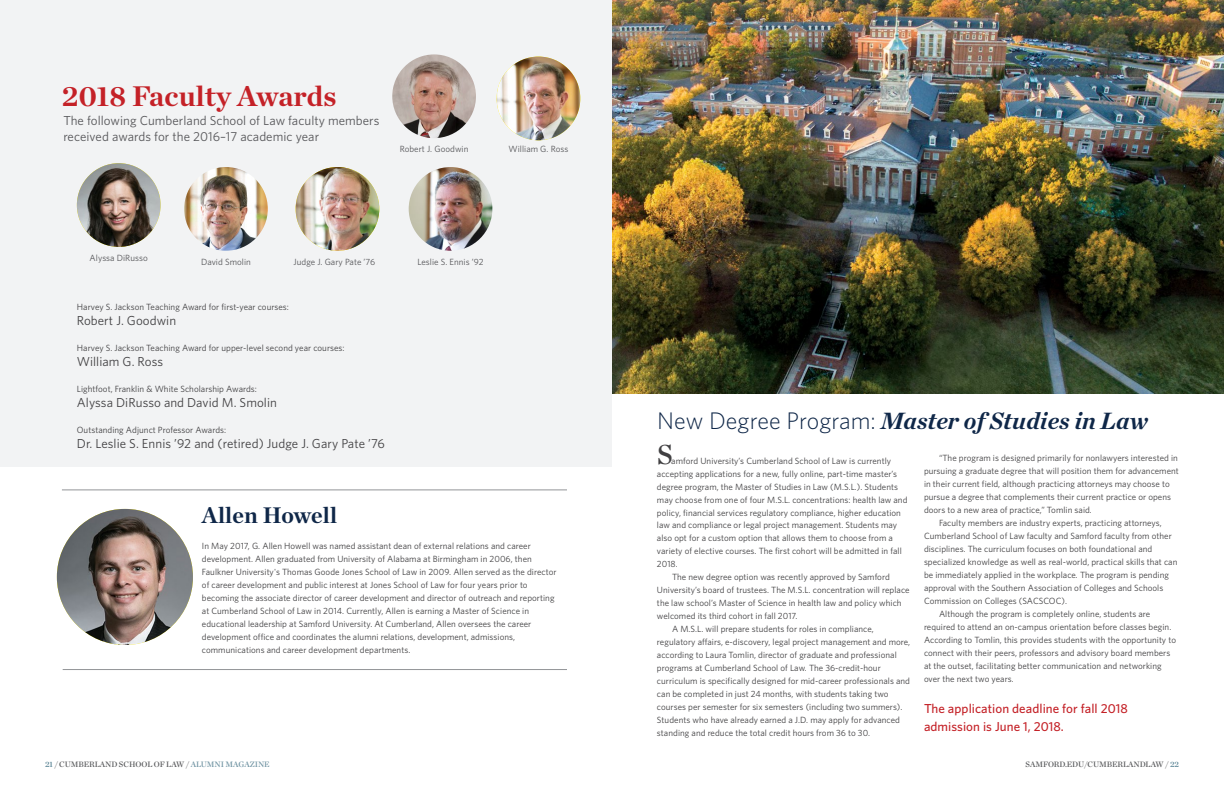
<style>
.page{position:relative;width:1224px;height:792px;background:#fff}
.page>*{position:absolute;margin:0;border:0;box-sizing:border-box;transform-origin:0 0}
.t1{font:700 29px "Chronicle Deck";letter-spacing:.005em;color:#c42127}
.t2{font:28px "Chronicle Deck Semi";color:#414042}
.t3{font:italic 700 24px "Chronicle Deck";letter-spacing:.005em;color:#0f2748}
.t4{font:700 23px "Chronicle Deck";letter-spacing:.005em;color:#0f2748}
.t5{font:13px "Whitney";letter-spacing:.005em;color:#414042}
.t6{font:13px/16px "Whitney";letter-spacing:.005em;color:#565659}
.t7{font:500 13px/18px "Whitney";letter-spacing:.005em;color:#c42127}
.t8{font:9px/13px "Whitney";letter-spacing:.005em;color:#414042}
.t9{font:9px "Whitney";letter-spacing:.005em;color:#565659}
.t10{font:8px "Chronicle Deck Semi";letter-spacing:-.005em;color:#58595b}
.s1{font-family:"Whitney";font-weight:300;font-style:normal}
.s2{color:#527e8f}
.s3{color:#6e92a1}
</style>
<div class="page">
<div style="left:0;top:0;width:612px;height:467px;background:#f2f3f4"></div>
<hr style="left:62px;top:489px;width:505px;height:1px;background:#939598">
<hr style="left:63px;top:669px;width:504px;height:1px;background:#939598">
<img style="left:57px;top:509px;width:136px;height:136px;border-radius:68px">
<img style="left:392px;top:54px;width:84px;height:84px;border-radius:42px">
<img style="left:497px;top:57px;width:83px;height:83px;border-radius:42px">
<img style="left:77px;top:163px;width:84px;height:84px;border-radius:42px">
<img style="left:296px;top:167px;width:83px;height:84px;border-radius:42px">
<img style="left:409px;top:167px;width:83px;height:84px;border-radius:42px">
<img style="left:184px;top:167px;width:84px;height:84px;border-radius:42px">
<img style="left:612px;top:0;width:612px;height:393px">
<h1 class="t1" style="left:62px;top:73px;width:276px">2018 Faculty Awards</h1>
<h3 class="t6" style="left:63px;top:112px;width:318px">The following Cumberland School of Law faculty members received awards for the 2016–17 academic year</h3>
<p class="t9" style="left:400px;top:143px;width:70px">Robert J. Goodwin</p>
<p class="t9" style="left:509px;top:143px;width:61px">William G. Ross</p>
<p class="t9" style="left:90px;top:252px;width:60px">Alyssa DiRusso</p>
<p class="t9" style="left:201px;top:256px;width:51px">David Smolin</p>
<p class="t9" style="left:293px;top:256px;width:83px">Judge J. Gary Pate ’76</p>
<p class="t9" style="left:417px;top:256px;width:68px">Leslie S. Ennis ’92</p>
<p class="t8" style="left:77px;top:300px;width:214px">Harvey S. Jackson Teaching Award for first-year courses:</p>
<h3 class="t5" style="left:77px;top:312px;width:101px">Robert J. Goodwin</h3>
<p class="t8" style="left:77px;top:341px;width:269px">Harvey S. Jackson Teaching Award for upper-level second year courses:</p>
<h3 class="t5" style="left:77px;top:353px;width:88px">William G. Ross</h3>
<p class="t8" style="left:77px;top:382px;width:182px">Lightfoot, Franklin &amp; White Scholarship Awards:</p>
<h3 class="t5" style="left:77px;top:394px;width:202px">Alyssa DiRusso and David M. Smolin</h3>
<p class="t8" style="left:77px;top:423px;width:151px">Outstanding Adjunct Professor Awards:</p>
<h3 class="t5" style="left:77px;top:435px;width:310px">Dr. Leslie S. Ennis ’92 and (retired) Judge J. Gary Pate ’76</h3>
<h3 class="t4" style="left:202px;top:497px;width:137px">Allen Howell</h3>
<p class="t8" style="left:202px;top:539px;width:356px">In May 2017, G. Allen Howell was named assistant dean of external relations and career development. Allen graduated from University of Alabama at Birmingham in 2006, then Faulkner University's Thomas Goode Jones School of Law in 2009. Allen served as the director of career development and public interest at Jones School of Law for four years prior to becoming the associate director of career development and director of outreach and reporting at Cumberland School of Law in 2014. Currently, Allen is earning a Master of Science in educational leadership at Samford University. At Cumberland, Allen oversees the career development office and coordinates the alumni relations, development, admissions, communications and career development departments.</p>
<h3 class="t3" style="left:657px;top:401px;width:492px"><span class="s1">New Degree Program:</span> Master of Studies in Law</h3>
<h2 class="t2" style="left:657px;top:432px;width:17px">S</h2>
<p class="t8" style="left:939px;top:451px;width:240px">“The program is designed primarily for nonlawyers interested in</p>
<p class="t8" style="left:924px;top:464px;width:256px">pursuing a graduate degree that will position them for advancement</p>
<p class="t8" style="left:924px;top:477px;width:247px">in their current field, although practicing attorneys may choose to</p>
<p class="t8" style="left:924px;top:490px;width:249px">pursue a degree that complements their current practice or opens</p>
<p class="t8" style="left:924px;top:503px;width:169px">doors to a new area of practice,” Tomlin said.</p>
<p class="t8" style="left:939px;top:516px;width:224px">Faculty members are industry experts, practicing attorneys,</p>
<p class="t8" style="left:924px;top:529px;width:249px">Cumberland School of Law faculty and Samford faculty from other</p>
<p class="t8" style="left:924px;top:542px;width:230px">disciplines. The curriculum focuses on both foundational and</p>
<p class="t8" style="left:924px;top:555px;width:255px">specialized knowledge as well as real-world, practical skills that can</p>
<p class="t8" style="left:924px;top:568px;width:246px">be immediately applied in the workplace. The program is pending</p>
<p class="t8" style="left:924px;top:581px;width:241px">approval with the Southern Association of Colleges and Schools</p>
<p class="t8" style="left:924px;top:594px;width:145px">Commission on Colleges (SACSCOC).</p>
<p class="t8" style="left:939px;top:607px;width:213px">Although the program is completely online, students are</p>
<p class="t8" style="left:924px;top:620px;width:249px">required to attend an on-campus orientation before classes begin.</p>
<p class="t8" style="left:924px;top:633px;width:254px">According to Tomlin, this provides students with the opportunity to</p>
<p class="t8" style="left:924px;top:646px;width:248px">connect with their peers, professors and advisory board members</p>
<p class="t8" style="left:924px;top:659px;width:239px">at the outset, facilitating better communication and networking</p>
<p class="t8" style="left:924px;top:672px;width:91px">over the next two years.</p>
<h3 class="t7" style="left:924px;top:700px;width:205px">The application deadline for fall 2018 admission is June 1, 2018.</h3>
<p class="t8" style="left:671px;top:454px;width:221px">amford University’s Cumberland School of Law is currently</p>
<p class="t8" style="left:657px;top:467px;width:242px">accepting applications for a new, fully online, part-time master’s</p>
<p class="t8" style="left:657px;top:480px;width:243px">degree program, the Master of Studies in Law (M.S.L.). Students</p>
<p class="t8" style="left:657px;top:493px;width:252px">may choose from one of four M.S.L. concentrations: health law and</p>
<p class="t8" style="left:657px;top:506px;width:246px">policy, financial services regulatory compliance, higher education</p>
<p class="t8" style="left:657px;top:519px;width:242px">law and compliance or legal project management. Students may</p>
<p class="t8" style="left:657px;top:532px;width:237px">also opt for a custom option that allows them to choose from a</p>
<p class="t8" style="left:657px;top:545px;width:246px">variety of elective courses. The first cohort will be admitted in fall</p>
<p class="t8" style="left:657px;top:558px;width:22px">2018.</p>
<p class="t8" style="left:672px;top:571px;width:219px">The new degree option was recently approved by Samford</p>
<p class="t8" style="left:657px;top:584px;width:254px">University’s board of trustees. The M.S.L. concentration will replace</p>
<p class="t8" style="left:657px;top:597px;width:246px">the law school’s Master of Science in health law and policy which</p>
<p class="t8" style="left:657px;top:610px;width:142px">welcomed its third cohort in fall 2017.</p>
<p class="t8" style="left:672px;top:623px;width:203px">A M.S.L. will prepare students for roles in compliance,</p>
<p class="t8" style="left:657px;top:636px;width:255px">regulatory affairs, e-discovery, legal project management and more,</p>
<p class="t8" style="left:657px;top:649px;width:241px">according to Laura Tomlin, director of graduate and professional</p>
<p class="t8" style="left:657px;top:662px;width:225px">programs at Cumberland School of Law. The 36-credit-hour</p>
<p class="t8" style="left:657px;top:675px;width:255px">curriculum is specifically designed for mid-career professionals and</p>
<p class="t8" style="left:657px;top:688px;width:233px">can be completed in just 24 months, with students taking two</p>
<p class="t8" style="left:657px;top:701px;width:247px">courses per semester for six semesters (including two summers).</p>
<p class="t8" style="left:657px;top:714px;width:244px">Students who have already earned a J.D. may apply for advanced</p>
<p class="t8" style="left:657px;top:727px;width:215px">standing and reduce the total credit hours from 36 to 30.</p>
<p class="t10" style="left:45px;top:758px;width:226px"><span class="s2">21</span> / CUMBERLAND SCHOOL OF LAW / <span class="s3">ALUMNI MAGAZINE</span></p>
<p class="t10" style="left:1026px;top:758px;width:155px">SAMFORD.EDU/CUMBERLANDLAW / <span class="s2">22</span></p>
</div>
